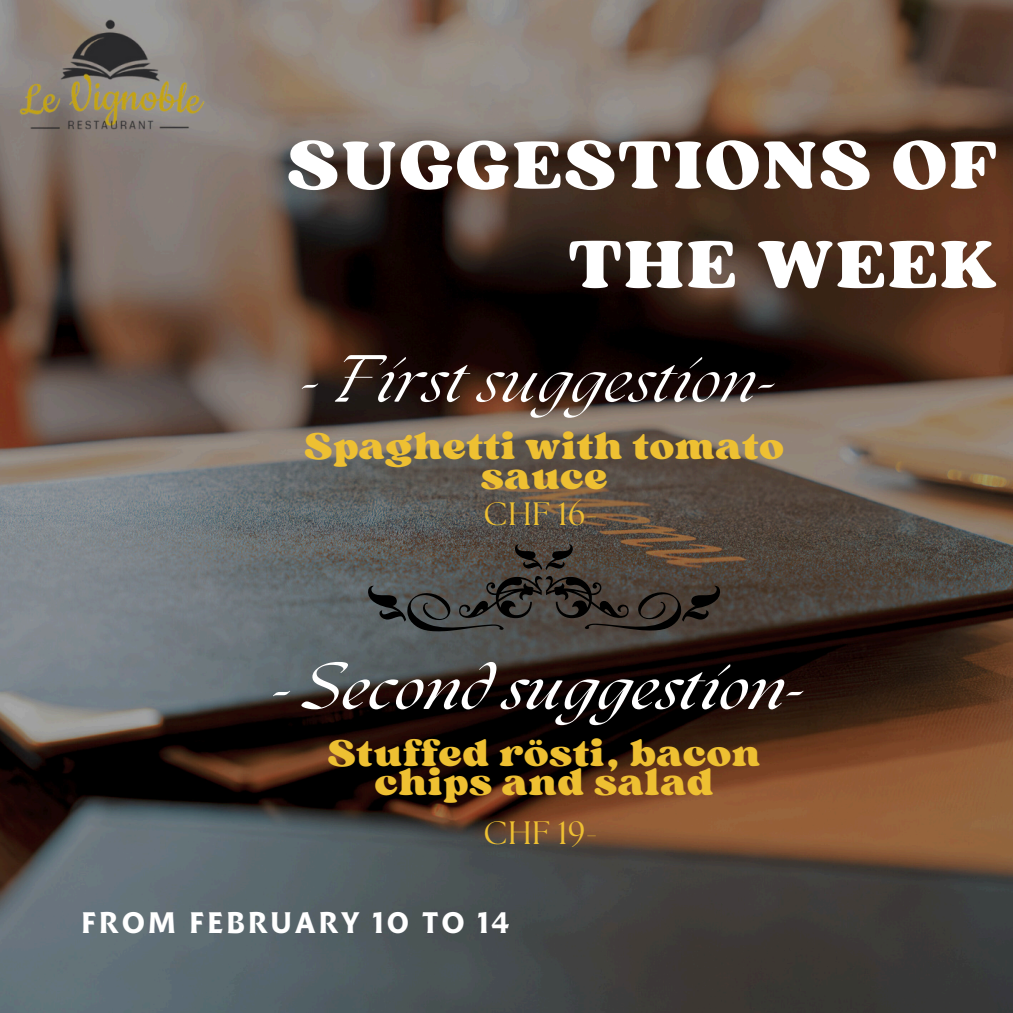
<style>
.page{position:relative;width:1013px;height:1013px;background:#fff}
.page>*{position:absolute;margin:0;border:0;box-sizing:border-box;transform-origin:0 0}
.t1{font:71.25px/99.4px "Sergio Trendy";letter-spacing:.04em;color:#fff;text-align:right}
.t2{font:italic 700 58.12px "The Seasons";letter-spacing:.015em;color:#fff}
.t3{font:italic 58.12px "The Seasons";letter-spacing:.015em;color:#fff}
.t4{font:38.75px/31px "Sergio Trendy";letter-spacing:.015em;color:#eec032;text-align:center}
.t5{font:32.38px "The Seasons";letter-spacing:.015em;color:#eec032}
.t6{font:700 28.75px "Malik";letter-spacing:.105em;color:#fff}
</style>
<div class="page">
<img style="left:0;top:0;width:1012px;height:1012px">
<img style="left:13px;top:16px;width:196px;height:124px">
<svg style="left:367px;top:544px;width:354px;height:89px;background:#47423c"></svg>
<p class="t1" style="left:287px;top:114px;width:711px">SUGGESTIONS OF<br>THE WEEK</p>
<h3 class="t3" style="left:300px;top:355px;width:476px">- First suggestion-</h3>
<h4 class="t4" style="left:305px;top:429px;width:480px">Spaghetti with tomato sauce</h4>
<h5 class="t5" style="left:483px;top:499px;width:115px">CHF 16-</h5>
<p class="t2" style="left:272px;top:662px;width:533px">- Second suggestion-</p>
<h2 class="t4" style="left:328px;top:737px;width:434px;line-height:29px">Stuffed rösti, bacon chips and salad</h2>
<h4 class="t5" style="left:483px;top:818px;width:115px">CHF 19-</h4>
<h1 class="t6" style="left:81px;top:911px;width:429px">FROM FEBRUARY 10 TO 14</h1>
</div>
